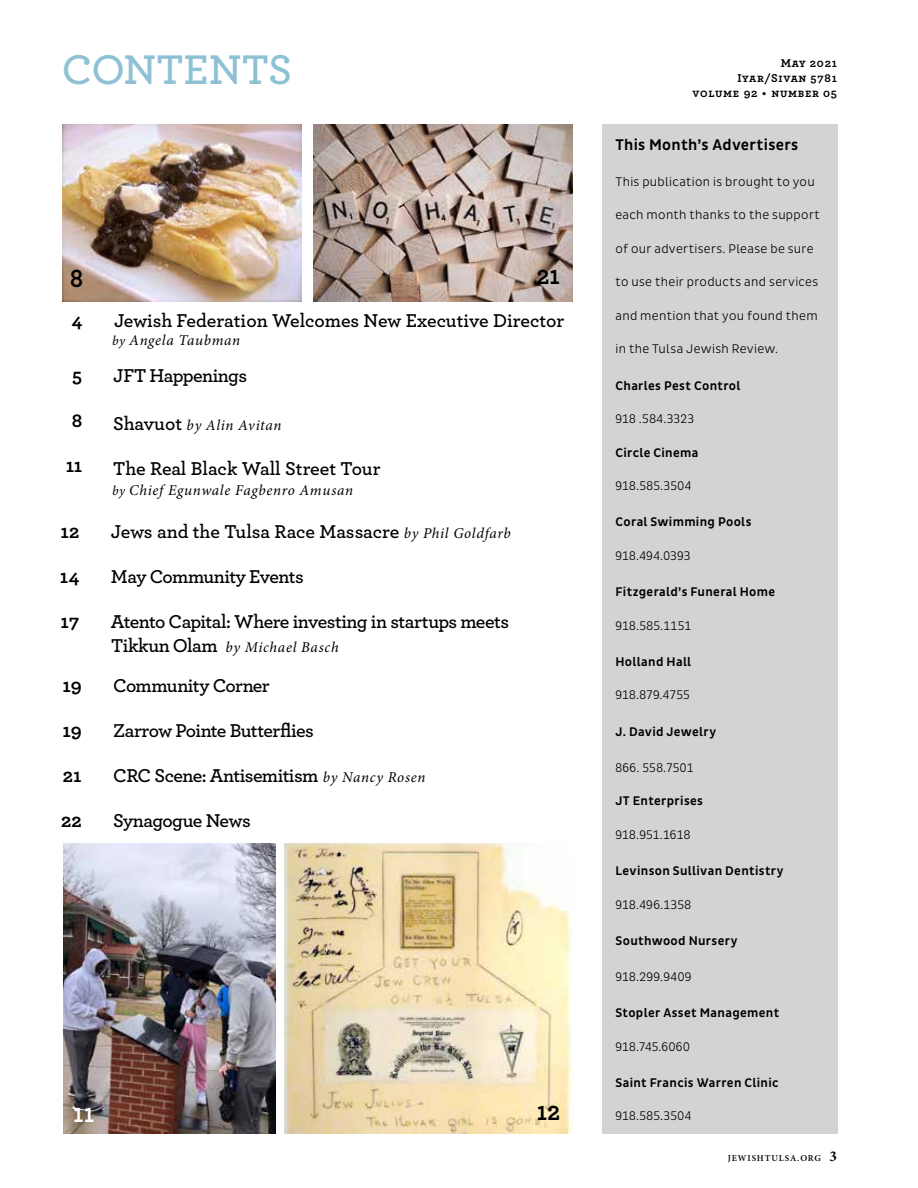
<style>
.page{position:relative;width:918px;height:1188px;background:#fff}
.page>*{position:absolute;margin:0;border:0;box-sizing:border-box;transform-origin:0 0}
.t1{font:600 43.5px "Archer";color:#8fc1d5}
.t2{font:700 26.85px "Archer";color:#000;scale:.89 1}
.t3{font:700 26.85px "Archer";color:#fff;scale:.89 1}
.t4{font:600 19.5px "Archer";letter-spacing:-.025em;color:#000}
.t5{font:600 19.5px "Archer";color:#000}
.t6{font:700 19.5px "Archer";color:#000}
.t7{font:500 15.75px "Pluto Sans Cond";letter-spacing:.02em;color:#000}
.t8{font:italic 15px "Minion Pro";letter-spacing:.045em;color:#000}
.t9{font:300 12.75px "Pluto Sans Cond";letter-spacing:.03em;color:#000}
.t10{font:500 12.75px "Pluto Sans Cond";letter-spacing:.025em;color:#000}
.t11{font:300 12.75px "Pluto Sans Cond";letter-spacing:.01em;color:#000}
.t12{font:700 12px/15px "Archer";letter-spacing:.06em;color:#000;text-align:right}
.t13{font:600 9px "Minion Pro";letter-spacing:.1em;color:#000}
.s1{font-size:13.5px}
.s2{font-family:"Archer";font-weight:600;font-style:normal;font-size:19.5px}
.s3{font-family:"Minion Pro";font-weight:400;font-style:italic;font-size:15px}
.s4{font-weight:700;font-size:15px}
</style>
<div class="page">
<div style="left:602px;top:124px;width:235px;height:1010px;background:#d1d3d4"></div>
<img style="left:314px;top:124px;width:258px;height:178px">
<img style="left:285px;top:843px;width:287px;height:291px">
<img style="left:63px;top:844px;width:213px;height:290px">
<img style="left:63px;top:124px;width:239px;height:178px">
<h1 class="t1" style="left:62px;top:37px;width:232px">CONTENTS</h1>
<p class="t12" style="left:693px;top:54px;width:146px">May 2021<br>Iyar/Sivan 5781 volume 92 • number 05</p>
<h2 class="t2" style="left:70px;top:257px;width:16px">8</h2>
<h2 class="t2" style="left:537px;top:254px;width:28px">21</h2>
<h3 class="t6" style="left:71px;top:305px;width:13px">4</h3>
<h3 class="t5" style="left:114px;top:306px;width:452px">Jewish Federation Welcomes New Executive Director</h3>
<p class="t8" style="left:112px;top:330px;width:130px"><span class="s1">by</span> Angela Taubman</p>
<h3 class="t6" style="left:72px;top:361px;width:12px">5</h3>
<h3 class="t4" style="left:113px;top:361px;width:135px">JFT Happenings</h3>
<h3 class="t6" style="left:72px;top:406px;width:12px">8</h3>
<p class="t8" style="left:113px;top:415px;width:170px"><span class="s2">Shavuot</span> by Alin Avitan</p>
<h3 class="t6" style="left:66px;top:451px;width:18px">11</h3>
<h3 class="t4" style="left:113px;top:454px;width:269px">The Real Black Wall Street Tour</h3>
<p class="t8" style="left:112px;top:479px;width:242px"><span class="s1">by</span> Chief Egunwale Fagbenro Amusan</p>
<h3 class="t6" style="left:61px;top:516px;width:20px">12</h3>
<h3 class="t4" style="left:111px;top:517px;width:401px">Jews and the Tulsa Race Massacre <span class="s3">by Phil Goldfarb</span></h3>
<h3 class="t6" style="left:60px;top:561px;width:21px">14</h3>
<h3 class="t4" style="left:111px;top:562px;width:194px">May Community Events</h3>
<h3 class="t6" style="left:61px;top:606px;width:20px">17</h3>
<h3 class="t4" style="left:111px;top:607px;width:400px">Atento Capital: Where investing in startups meets</h3>
<p class="t8" style="left:111px;top:637px;width:229px"><span class="s2">Tikkun Olam</span> by Michael Basch</p>
<h3 class="t6" style="left:62px;top:670px;width:21px">19</h3>
<h3 class="t4" style="left:113px;top:671px;width:158px">Community Corner</h3>
<h3 class="t6" style="left:62px;top:715px;width:21px">19</h3>
<h3 class="t4" style="left:113px;top:716px;width:202px">Zarrow Pointe Butterflies</h3>
<h3 class="t6" style="left:63px;top:760px;width:20px">21</h3>
<h3 class="t4" style="left:113px;top:761px;width:314px">CRC Scene: Antisemitism <span class="s3">by Nancy Rosen</span></h3>
<h3 class="t6" style="left:61px;top:805px;width:22px">22</h3>
<h3 class="t4" style="left:113px;top:806px;width:139px">Synagogue News</h3>
<h2 class="t3" style="left:73px;top:1092px;width:25px">11</h2>
<h2 class="t2" style="left:537px;top:1089px;width:28px">12</h2>
<p class="t7" style="left:615px;top:135px;width:184px">This Month’s Advertisers</p>
<p class="t9" style="left:615px;top:174px;width:201px">This publication is brought to you</p>
<p class="t9" style="left:615px;top:208px;width:206px">each month thanks to the support</p>
<p class="t9" style="left:615px;top:241px;width:200px">of our advertisers. Please be sure</p>
<p class="t9" style="left:615px;top:275px;width:204px">to use their products and services</p>
<p class="t9" style="left:615px;top:308px;width:204px">and mention that you found them</p>
<p class="t9" style="left:615px;top:342px;width:164px">in the Tulsa Jewish Review.</p>
<p class="t10" style="left:615px;top:378px;width:126px">Charles Pest Control</p>
<p class="t9" style="left:615px;top:412px;width:80px">918 .584.3323</p>
<p class="t10" style="left:615px;top:445px;width:85px">Circle Cinema</p>
<p class="t9" style="left:615px;top:479px;width:77px">918.585.3504</p>
<p class="t10" style="left:615px;top:515px;width:138px">Coral Swimming Pools</p>
<p class="t9" style="left:615px;top:548px;width:76px">918.494.0393</p>
<p class="t10" style="left:615px;top:585px;width:161px">Fitzgerald’s Funeral Home</p>
<p class="t9" style="left:615px;top:618px;width:77px">918.585.1151</p>
<p class="t10" style="left:615px;top:654px;width:77px">Holland Hall</p>
<p class="t9" style="left:615px;top:688px;width:76px">918.879.4755</p>
<p class="t10" style="left:615px;top:724px;width:102px">J. David Jewelry</p>
<p class="t9" style="left:615px;top:760px;width:79px">866. 558.7501</p>
<p class="t10" style="left:615px;top:794px;width:89px">JT Enterprises</p>
<p class="t11" style="left:615px;top:827px;width:76px">918.951.1618</p>
<p class="t10" style="left:615px;top:863px;width:170px">Levinson Sullivan Dentistry</p>
<p class="t9" style="left:615px;top:897px;width:77px">918.496.1358</p>
<p class="t10" style="left:615px;top:933px;width:124px">Southwood Nursery</p>
<p class="t9" style="left:615px;top:969px;width:77px">918.299.9409</p>
<p class="t10" style="left:615px;top:1006px;width:165px">Stopler Asset Management</p>
<p class="t9" style="left:615px;top:1039px;width:76px">918.745.6060</p>
<p class="t10" style="left:615px;top:1075px;width:165px">Saint Francis Warren Clinic</p>
<p class="t9" style="left:615px;top:1109px;width:77px">918.585.3504</p>
<p class="t13" style="left:728px;top:1152px;width:111px">JEWISHTULSA.ORG <span class="s4">3</span></p>
</div>
